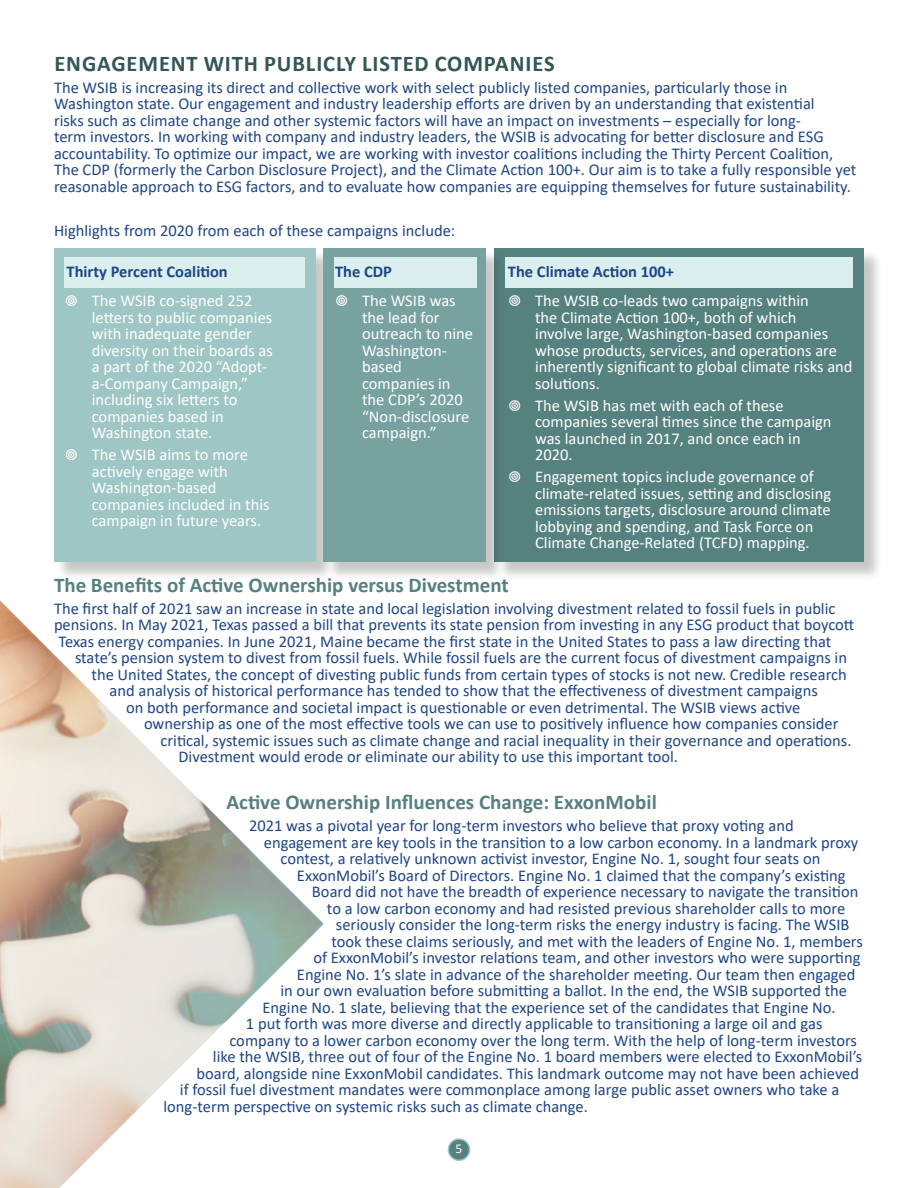
<style>
.page{position:relative;width:918px;height:1188px;background:#fff}
.page>*{position:absolute;margin:0;border:0;box-sizing:border-box;transform-origin:0 0}
.t1{font:700 22.5px "Calibri";letter-spacing:.04em;color:#325755}
.t2{font:700 21px "Calibri";color:#55817f}
.t3{font:16.5px/16.5px "Calibri";color:#1e4687}
.t4{font:16.5px/16.5px "Calibri";color:#fff}
.t5{font:700 16.5px "Calibri";color:#1e4687}
.t6{font:13.5px "Calibri";color:#fff}
</style>
<div class="page">
<div style="left:448px;top:1139px;width:22px;height:21px;background:#55817f;border-radius:50%"></div>
<div style="left:448px;top:1138px;width:22px;height:23px;border:2px solid #9ec6c4;border-radius:50%"></div>
<div style="left:56px;top:250px;width:278px;height:331px;background:#231f20;opacity:.25"></div>
<div style="left:54px;top:248px;width:261px;height:313px;background:#9ec6c4"></div>
<div style="left:497px;top:250px;width:386px;height:331px;background:#231f20;opacity:.25"></div>
<div style="left:495px;top:248px;width:369px;height:313px;background:#55817f"></div>
<div style="left:326px;top:250px;width:179px;height:331px;background:#231f20;opacity:.25"></div>
<div style="left:324px;top:248px;width:162px;height:313px;background:#77a2a0"></div>
<div style="left:65px;top:257px;width:240px;height:30px;background:#daefee"></div>
<div style="left:505px;top:257px;width:348px;height:30px;background:#daefee"></div>
<div style="left:334px;top:257px;width:142px;height:30px;background:#daefee"></div>
<img style="left:0;top:600px;width:324px;height:588px">
<h1 class="t1" style="left:54px;top:47px;width:502px">ENGAGEMENT WITH PUBLICLY LISTED COMPANIES</h1>
<p class="t3" style="left:54px;top:79px;width:804px">The WSIB is increasing its direct and collective work with select publicly listed companies, particularly those in Washington state. Our engagement and industry leadership efforts are driven by an understanding that existential<br>risks such as climate change and other systemic factors will have an impact on investments – especially for long-<br>term investors. In working with company and industry leaders, the WSIB is advocating for better disclosure and ESG accountability. To optimize our impact, we are working with investor coalitions including the Thirty Percent Coalition, The CDP (formerly the Carbon Disclosure Project), and the Climate Action 100+. Our aim is to take a fully responsible yet reasonable approach to ESG factors, and to evaluate how companies are equipping themselves for future sustainability.</p>
<p class="t3" style="left:54px;top:221px;width:403px">Highlights from 2020 from each of these campaigns include:</p>
<p class="t5" style="left:67px;top:259px;width:163px">Thirty Percent Coalition</p>
<p class="t5" style="left:335px;top:259px;width:58px">The CDP</p>
<p class="t5" style="left:508px;top:259px;width:168px">The Climate Action 100+</p>
<p class="t4" style="left:92px;top:292px;width:183px">The WSIB co-signed 252 letters to public companies with inadequate gender diversity on their boards as a part of the 2020 “Adopt&shy;a-Company Campaign,” including six letters to companies based in<br>Washington state.</p>
<p class="t4" style="left:92px;top:446px;width:179px">The WSIB aims to more actively engage with<br>Washington-based companies included in this campaign in future years.</p>
<p class="t4" style="left:362px;top:292px;width:113px">The WSIB was the lead for outreach to nine<br>Washington&shy;based companies in the CDP’s 2020 “Non-disclosure campaign.”</p>
<p class="t4" style="left:535px;top:292px;width:319px">The WSIB co-leads two campaigns within<br>the Climate Action 100+, both of which<br>involve large, Washington-based companies whose products, services, and operations are inherently significant to global climate risks and solutions.</p>
<p class="t4" style="left:535px;top:396px;width:298px">The WSIB has met with each of these companies several times since the campaign was launched in 2017, and once each in<br>2020.</p>
<p class="t4" style="left:535px;top:468px;width:298px">Engagement topics include governance of climate-related issues, setting and disclosing emissions targets, disclosure around climate lobbying and spending, and Task Force on Climate Change-Related (TCFD) mapping.</p>
<p class="t2" style="left:54px;top:570px;width:456px">The Benefits of Active Ownership versus Divestment</p>
<p class="t3" style="left:54px;top:600px;width:802px">The first half of 2021 saw an increase in state and local legislation involving divestment related to fossil fuels in public pensions. In May 2021, Texas passed a bill that prevents its state pension from investing in any ESG product that boycott<br>Texas energy companies. In June 2021, Maine became the first state in the United States to pass a law directing that</p>
<p class="t3" style="left:75px;top:649px;width:774px">state’s pension system to divest from fossil fuels. While fossil fuels are the current focus of divestment campaigns in</p>
<p class="t3" style="left:92px;top:666px;width:757px">the United States, the concept of divesting public funds from certain types of stocks is not new. Credible research</p>
<p class="t3" style="left:110px;top:682px;width:710px">and analysis of historical performance has tended to show that the effectiveness of divestment campaigns</p>
<p class="t3" style="left:126px;top:699px;width:676px">on both performance and societal impact is questionable or even detrimental. The WSIB views active</p>
<p class="t3" style="left:144px;top:715px;width:696px">ownership as one of the most effective tools we can use to positively influence how companies consider</p>
<p class="t3" style="left:161px;top:732px;width:693px">critical, systemic issues such as climate change and racial inequality in their governance and operations.</p>
<p class="t3" style="left:179px;top:748px;width:501px">Divestment would erode or eliminate our ability to use this important tool.</p>
<p class="t2" style="left:226px;top:787px;width:432px">Active Ownership Influences Change: ExxonMobil</p>
<p class="t3" style="left:249px;top:817px;width:546px">2021 was a pivotal year for long-term investors who believe that proxy voting and</p>
<p class="t3" style="left:264px;top:833px;width:596px">engagement are key tools in the transition to a low carbon economy. In a landmark proxy</p>
<p class="t3" style="left:280px;top:850px;width:541px">contest, a relatively unknown activist investor, Engine No. 1, sought four seats on</p>
<p class="t3" style="left:297px;top:866px;width:550px">ExxonMobil’s Board of Directors. Engine No. 1 claimed that the company’s existing</p>
<p class="t3" style="left:312px;top:883px;width:548px">Board did not have the breadth of experience necessary to navigate the transition</p>
<p class="t3" style="left:327px;top:899px;width:520px">to a low carbon economy and had resisted previous shareholder calls to more</p>
<p class="t3" style="left:336px;top:916px;width:515px">seriously consider the long-term risks the energy industry is facing. The WSIB</p>
<p class="t3" style="left:331px;top:932px;width:533px">took these claims seriously, and met with the leaders of Engine No. 1, members</p>
<p class="t3" style="left:313px;top:949px;width:549px">of ExxonMobil’s investor relations team, and other investors who were supporting</p>
<p class="t3" style="left:297px;top:965px;width:560px">Engine No. 1’s slate in advance of the shareholder meeting. Our team then engaged</p>
<p class="t3" style="left:280px;top:982px;width:568px">in our own evaluation before submitting a ballot. In the end, the WSIB supported the</p>
<p class="t3" style="left:262px;top:998px;width:575px">Engine No. 1 slate, believing that the experience set of the candidates that Engine No.</p>
<p class="t3" style="left:246px;top:1015px;width:578px">1 put forth was more diverse and directly applicable to transitioning a large oil and gas</p>
<p class="t3" style="left:229px;top:1031px;width:629px">company to a lower carbon economy over the long term. With the help of long-term investors</p>
<p class="t3" style="left:213px;top:1048px;width:651px">like the WSIB, three out of four of the Engine No. 1 board members were elected to ExxonMobil’s</p>
<p class="t3" style="left:196px;top:1064px;width:664px">board, alongside nine ExxonMobil candidates. This landmark outcome may not have been achieved</p>
<p class="t3" style="left:180px;top:1081px;width:661px">if fossil fuel divestment mandates were commonplace among large public asset owners who take a</p>
<p class="t3" style="left:163px;top:1097px;width:426px">long-term perspective on systemic risks such as climate change.</p>
<p class="t6" style="left:456px;top:1139px;width:8px">5</p>
</div>
